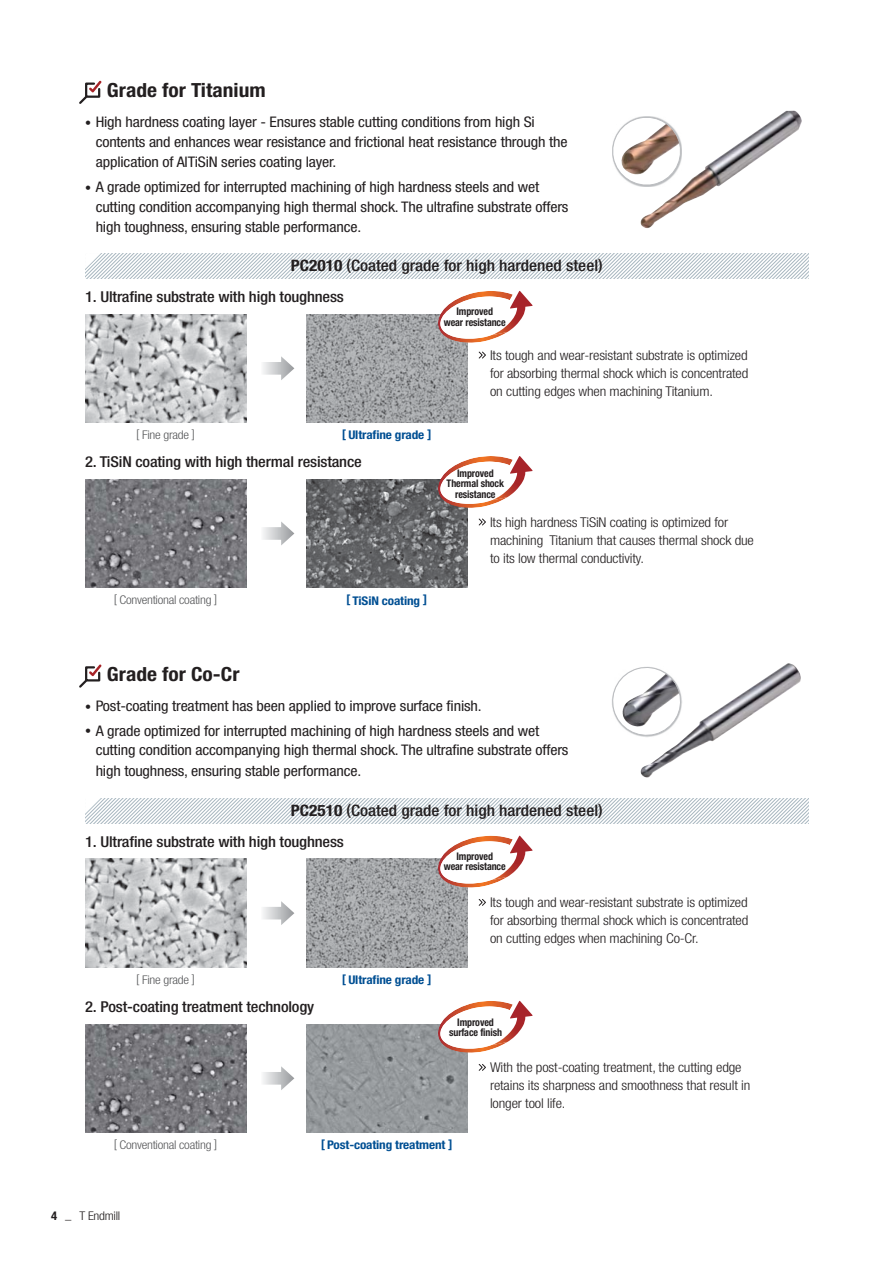
<style>
.page{position:relative;width:893px;height:1263px;background:#fff}
.page>*{position:absolute;margin:0;border:0;box-sizing:border-box;transform-origin:0 0}
.t1{font:700 condensed 19.5px "Helvetica Neue LT Std";color:#231f20;scale:1.1 1}
.t2{font:500 condensed 15.75px "Helvetica Neue LT Std";color:#231f20;scale:1.1 1}
.t3{font:500 condensed 15px "Helvetica Neue LT Std";letter-spacing:-.01em;color:#231f20;scale:1.1 1}
.t4{font:condensed 14.7px/20.1px "Helvetica Neue LT Std";letter-spacing:-.01em;color:#231f20;scale:1.1 1}
.t5{font:300 condensed 13.5px/18px "Helvetica Neue LT Std";letter-spacing:-.01em;color:#231f20;text-align:justify;scale:1.1 1}
.t6{font:700 condensed 12px "Helvetica Neue LT Std";letter-spacing:-.01em;color:#004f93;scale:1.1 1}
.t7{font:300 condensed 12px "Helvetica Neue LT Std";letter-spacing:-.02em;color:#58595b;scale:1.1 1}
.t8{font:300 condensed 12px "Helvetica Neue LT Std";letter-spacing:-.02em;color:#231f20;scale:1.05 1}
.t9{font:700 condensed 10.5px/10.5px "Helvetica Neue LT Std";letter-spacing:-.01em;color:#231f20;text-align:center;scale:.95 1}
.s1{font-weight:700}
</style>
<div class="page">
<svg style="left:79px;top:81px;width:23px;height:23px"></svg>
<img style="left:766px;top:111px;width:28px;height:14px">
<svg style="left:612px;top:116px;width:70px;height:71px"></svg>
<svg style="left:85px;top:253px;width:723px;height:26px"></svg>
<img style="left:306px;top:314px;width:161px;height:109px">
<img style="left:85px;top:314px;width:161px;height:109px">
<svg style="left:435px;top:291px;width:67px;height:53px"></svg>
<img style="left:492px;top:291px;width:41px;height:44px">
<img style="left:306px;top:479px;width:161px;height:109px">
<img style="left:85px;top:479px;width:161px;height:109px">
<svg style="left:435px;top:456px;width:67px;height:53px"></svg>
<img style="left:492px;top:456px;width:41px;height:44px">
<img style="left:306px;top:859px;width:161px;height:108px">
<img style="left:85px;top:859px;width:161px;height:108px">
<svg style="left:435px;top:836px;width:66px;height:53px"></svg>
<img style="left:492px;top:836px;width:41px;height:44px">
<img style="left:306px;top:1024px;width:161px;height:108px">
<img style="left:85px;top:1024px;width:161px;height:108px">
<svg style="left:435px;top:1001px;width:67px;height:53px"></svg>
<img style="left:492px;top:1001px;width:41px;height:44px">
<svg style="left:79px;top:664px;width:23px;height:24px"></svg>
<svg style="left:85px;top:798px;width:723px;height:25px"></svg>
<img style="left:754px;top:664px;width:33px;height:22px">
<svg style="left:612px;top:667px;width:72px;height:72px"></svg>
<svg style="left:478px;top:351px;width:8px;height:8px"></svg>
<svg style="left:478px;top:518px;width:8px;height:8px"></svg>
<svg style="left:478px;top:899px;width:8px;height:7px"></svg>
<svg style="left:478px;top:1064px;width:8px;height:7px"></svg>
<img style="left:263px;top:356px;width:31px;height:24px">
<img style="left:263px;top:521px;width:31px;height:24px">
<img style="left:263px;top:901px;width:31px;height:24px">
<img style="left:263px;top:1066px;width:31px;height:24px">
<h1 class="t1" style="left:107px;top:83px;width:146px">Grade for Titanium</h1>
<p class="t4" style="left:96px;top:114px;width:430px">High hardness coating layer - Ensures stable cutting conditions from high Si contents and enhances wear resistance and frictional heat resistance through the application of AlTiSiN series coating layer.</p>
<p class="t4" style="left:96px;top:179px;width:431px">A grade optimized for interrupted machining of high hardness steels and wet cutting condition accompanying high thermal shock. The ultrafine substrate offers high toughness, ensuring stable performance.</p>
<p class="t2" style="left:291px;top:260px;width:285px"><span class="s1">PC2010</span> (Coated grade for high hardened steel)</p>
<p class="t3" style="left:85px;top:292px;width:237px">1. Ultrafine substrate with high toughness</p>
<p class="t7" style="left:136px;top:430px;width:55px">[ Fine grade ]</p>
<p class="t6" style="left:342px;top:431px;width:83px">[ Ultrafine grade ]</p>
<p class="t3" style="left:85px;top:457px;width:253px">2. TiSiN coating with high thermal resistance</p>
<p class="t7" style="left:114px;top:596px;width:96px">[ Conventional coating ]</p>
<p class="t6" style="left:346px;top:596px;width:75px">[ TiSiN coating ]</p>
<p class="t9" style="left:444px;top:307px;width:67px">Improved<br>wear resistance</p>
<p class="t5" style="left:490px;top:348px;width:236px">Its tough and wear-resistant substrate is optimized for absorbing thermal shock which is concentrated on cutting edges when machining Titanium.</p>
<p class="t9" style="left:447px;top:469px;width:62px">Improved<br>Thermal shock resistance</p>
<p class="t5" style="left:490px;top:515px;width:241px;text-align:left">Its high hardness TiSiN coating is optimized for machining Titanium that causes thermal shock due to its low thermal conductivity.</p>
<h1 class="t1" style="left:107px;top:667px;width:122px">Grade for Co-Cr</h1>
<p class="t4" style="left:96px;top:695px;width:405px;line-height:24.5px">Post-coating treatment has been applied to improve surface finish.<br>A grade optimized for interrupted machining of high hardness steels and wet</p>
<p class="t4" style="left:96px;top:742px;width:431px">cutting condition accompanying high thermal shock. The ultrafine substrate offers high toughness, ensuring stable performance.</p>
<p class="t2" style="left:291px;top:805px;width:285px"><span class="s1">PC2510</span> (Coated grade for high hardened steel)</p>
<p class="t3" style="left:85px;top:836px;width:237px">1. Ultrafine substrate with high toughness</p>
<p class="t7" style="left:136px;top:975px;width:55px">[ Fine grade ]</p>
<p class="t6" style="left:342px;top:976px;width:83px">[ Ultrafine grade ]</p>
<p class="t3" style="left:85px;top:1001px;width:210px">2. Post-coating treatment technology</p>
<p class="t9" style="left:444px;top:852px;width:67px">Improved<br>wear resistance</p>
<p class="t5" style="left:490px;top:895px;width:236px">Its tough and wear-resistant substrate is optimized for absorbing thermal shock which is concentrated on cutting edges when machining Co-Cr.</p>
<p class="t9" style="left:449px;top:1018px;width:57px">Improved surface finish</p>
<p class="t5" style="left:490px;top:1060px;width:238px;text-align:left">With the post-coating treatment, the cutting edge retains its sharpness and smoothness that result in longer tool life.</p>
<p class="t7" style="left:114px;top:1140px;width:96px">[ Conventional coating ]</p>
<p class="t6" style="left:321px;top:1141px;width:121px">[ Post-coating treatment ]</p>
<p class="t8" style="left:51px;top:1211px;width:68px"><span class="s1">4</span> _ T Endmill</p>
</div>
